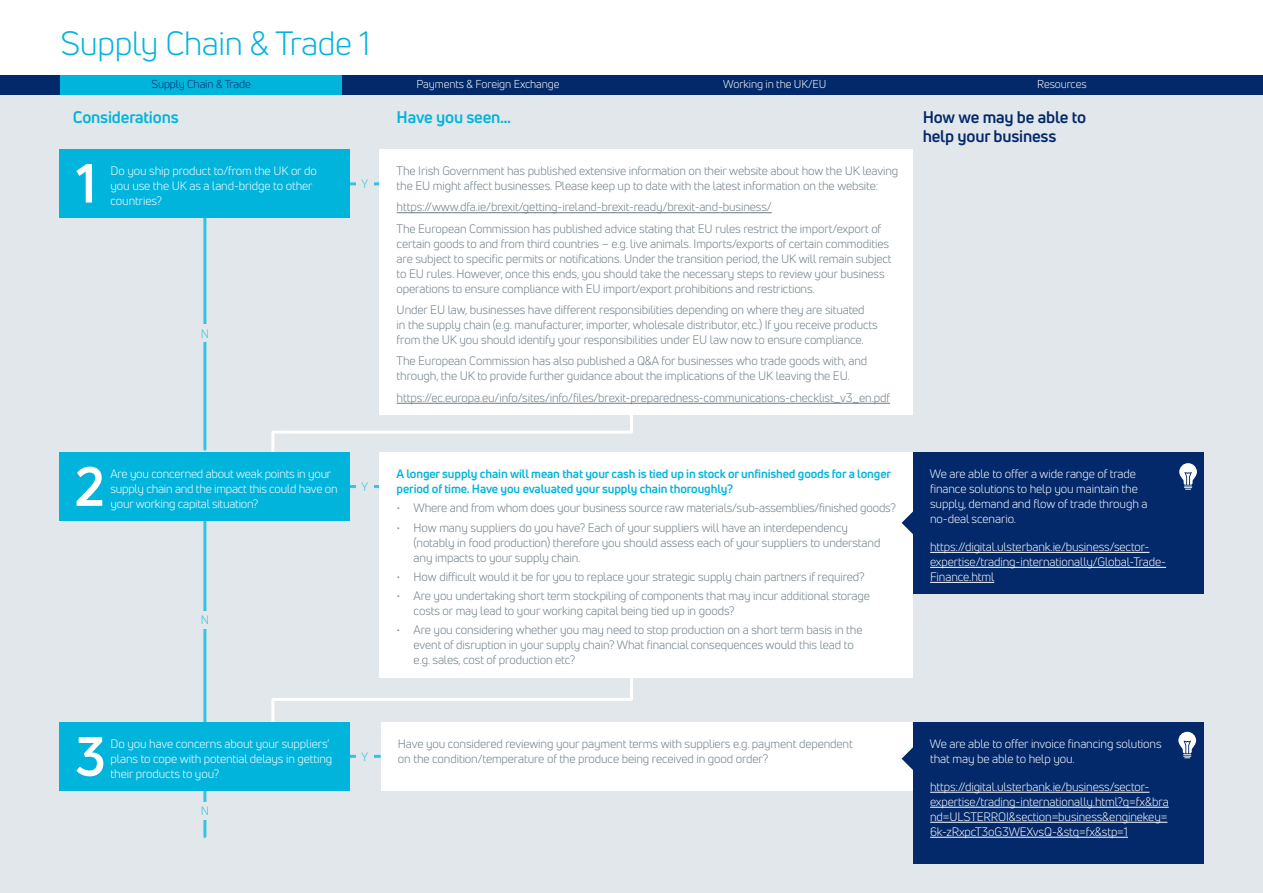
<style>
.page{position:relative;width:1263px;height:893px;background:#fff}
.page>*{position:absolute;margin:0;border:0;box-sizing:border-box;transform-origin:0 0}
.t1{font:700 54px "Uni Neue";color:#fff}
.t2{font:33px "Uni Neue";letter-spacing:-.01em;color:#00b4dc}
.t3{font:700 16.5px/19.5px "Uni Neue";letter-spacing:-.01em;color:#03296a}
.t4{font:700 16.5px "Uni Neue";letter-spacing:-.01em;color:#00b4dc}
.t5{font:12px/15px "Uni Neue";letter-spacing:-.01em;color:#6b7b84}
.t6{font:12px/15px "Uni Neue";letter-spacing:-.01em;color:#fff}
.t7{font:700 12px/15px "Uni Neue";letter-spacing:-.01em;color:#00b4dc}
.t8{font:12px "Uni Neue";color:#35c3e3}
.t9{font:11.25px "Uni Neue";letter-spacing:-.01em;color:#fff}
.t10{font:11.25px "Uni Neue";letter-spacing:-.01em;color:#03296a}
</style>
<div class="page">
<svg style="left:0;top:75px;width:1263px;height:21px;fill:#03296a"></svg>
<div style="left:60px;top:76px;width:282px;height:19px;background:#00b4dc"></div>
<div style="left:342px;top:76px;width:292px;height:19px;background:#03296a"></div>
<div style="left:629px;top:76px;width:291px;height:19px;background:#03296a"></div>
<div style="left:916px;top:76px;width:291px;height:19px;background:#03296a"></div>
<div style="left:0;top:96px;width:1263px;height:797px;background:#e1e7ea"></div>
<hr style="left:203px;top:217px;width:3px;height:232px;background:#35c3e3">
<div style="left:196px;top:325px;width:17px;height:17px;background:#e1e7ea"></div>
<svg style="left:271px;top:401px;width:363px;height:62px"></svg>
<svg style="left:271px;top:664px;width:363px;height:58px"></svg>
<hr style="left:203px;top:514px;width:3px;height:209px;background:#35c3e3">
<div style="left:196px;top:611px;width:17px;height:17px;background:#e1e7ea"></div>
<hr style="left:203px;top:785px;width:3px;height:51px;background:#35c3e3">
<div style="left:196px;top:802px;width:17px;height:17px;background:#e1e7ea"></div>
<hr style="left:350px;top:485px;width:30px;height:3px;background:#35c3e3">
<div style="left:356px;top:478px;width:17px;height:17px;background:#e1e7ea"></div>
<hr style="left:350px;top:755px;width:30px;height:3px;background:#35c3e3">
<div style="left:356px;top:748px;width:17px;height:17px;background:#e1e7ea"></div>
<div style="left:60px;top:452px;width:290px;height:69px;background:#00b4dc"></div>
<div style="left:380px;top:452px;width:533px;height:225px;background:#fff"></div>
<hr style="left:350px;top:182px;width:30px;height:3px;background:#35c3e3">
<div style="left:356px;top:175px;width:17px;height:17px;background:#e1e7ea"></div>
<div style="left:913px;top:452px;width:290px;height:142px;background:#03296a"></div>
<hr style="left:930px;top:552px;width:219px;height:1px;background:#fff">
<hr style="left:930px;top:567px;width:236px;height:1px;background:#fff">
<hr style="left:930px;top:582px;width:64px;height:1px;background:#fff">
<svg style="left:1179px;top:463px;width:18px;height:27px"></svg>
<svg style="left:902px;top:511px;width:11px;height:23px"></svg>
<div style="left:381px;top:722px;width:532px;height:69px;background:#fff"></div>
<div style="left:60px;top:722px;width:290px;height:69px;background:#00b4dc"></div>
<div style="left:60px;top:149px;width:290px;height:69px;background:#00b4dc"></div>
<div style="left:380px;top:149px;width:533px;height:265px;background:#fff"></div>
<hr style="left:397px;top:212px;width:375px;height:1px;background:#6b7b84">
<hr style="left:397px;top:403px;width:493px;height:1px;background:#6b7b84">
<div style="left:913px;top:722px;width:290px;height:141px;background:#03296a"></div>
<hr style="left:930px;top:792px;width:219px;height:1px;background:#fff">
<hr style="left:930px;top:807px;width:239px;height:1px;background:#fff">
<hr style="left:930px;top:822px;width:237px;height:1px;background:#fff">
<hr style="left:930px;top:837px;width:198px;height:1px;background:#fff">
<svg style="left:1178px;top:732px;width:18px;height:26px"></svg>
<svg style="left:902px;top:747px;width:11px;height:23px"></svg>
<h2 class="t2" style="left:60px;top:23px;width:311px">Supply Chain &amp; Trade 1</h2>
<p class="t10" style="left:151px;top:77px;width:101px">Supply Chain &amp; Trade</p>
<p class="t9" style="left:416px;top:77px;width:145px">Payments &amp; Foreign Exchange</p>
<p class="t9" style="left:723px;top:77px;width:105px">Working in the UK/EU</p>
<p class="t9" style="left:1037px;top:77px;width:51px">Resources</p>
<h3 class="t4" style="left:73px;top:107px;width:108px">Considerations</h3>
<h3 class="t4" style="left:397px;top:107px;width:116px">Have you seen…</h3>
<h1 class="t1" style="left:76px;top:149px;width:22px">1</h1>
<p class="t6" style="left:111px;top:163px;width:208px">Do you ship product to/from the UK or do you use the UK as a land-bridge to other countries?</p>
<p class="t5" style="left:397px;top:163px;width:503px">The Irish Government has published extensive information on their website about how the UK leaving the EU might affect businesses. Please keep up to date with the latest information on the website:</p>
<p class="t5" style="left:397px;top:196px;width:486px;line-height:21.5px">https://www.dfa.ie/brexit/getting-ireland-brexit-ready/brexit-and-business/<br>The European Commission has published advice stating that EU rules restrict the import/export of</p>
<p class="t5" style="left:397px;top:236px;width:496px">certain goods to and from third countries – e.g. live animals. Imports/exports of certain commodities are subject to specific permits or notifications. Under the transition period, the UK will remain subject to EU rules. However, once this ends, you should take the necessary steps to review your business operations to ensure compliance with EU import/export prohibitions and restrictions.</p>
<p class="t5" style="left:397px;top:302px;width:483px">Under EU law, businesses have different responsibilities depending on where they are situated<br>in the supply chain (e.g. manufacturer, importer, wholesale distributor, etc.) If you receive products from the UK you should identify your responsibilities under EU law now to ensure compliance.</p>
<p class="t5" style="left:397px;top:354px;width:472px">The European Commission has also published a Q&amp;A for businesses who trade goods with, and through, the UK to provide further guidance about the implications of the UK leaving the EU.</p>
<p class="t5" style="left:397px;top:390px;width:495px">https://ec.europa.eu/info/sites/info/files/brexit-preparedness-communications-checklist_v3_en.pdf</p>
<p class="t8" style="left:362px;top:177px;width:8px">Y</p>
<p class="t8" style="left:201px;top:326px;width:10px">N</p>
<h1 class="t1" style="left:75px;top:453px;width:32px">2</h1>
<p class="t6" style="left:111px;top:466px;width:229px">Are you concerned about weak points in your supply chain and the impact this could have on your working capital situation?</p>
<p class="t7" style="left:397px;top:466px;width:496px">A longer supply chain will mean that your cash is tied up in stock or unfinished goods for a longer period of time. Have you evaluated your supply chain thoroughly?</p>
<p class="t8" style="left:362px;top:480px;width:8px">Y</p>
<p class="t5" style="left:397px;top:500px;width:501px">• Where and from whom does your business source raw materials/sub-assemblies/finished goods?</p>
<p class="t5" style="left:414px;top:520px;width:468px;text-indent:-17px">• How many suppliers do you have? Each of your suppliers will have an interdependency (notably in food production) therefore you should assess each of your suppliers to understand any impacts to your supply chain.</p>
<p class="t5" style="left:397px;top:569px;width:470px">• How difficult would it be for you to replace your strategic supply chain partners if required?</p>
<p class="t5" style="left:414px;top:588px;width:458px;text-indent:-17px">• Are you undertaking short term stockpiling of components that may incur additional storage costs or may lead to your working capital being tied up in goods?</p>
<p class="t5" style="left:414px;top:622px;width:450px;text-indent:-17px">• Are you considering whether you may need to stop production on a short term basis in the event of disruption in your supply chain? What financial consequences would this lead to e.g. sales, cost of production etc?</p>
<p class="t8" style="left:201px;top:613px;width:10px">N</p>
<h3 class="t3" style="left:923px;top:107px;width:165px">How we may be able to help your business</h3>
<p class="t6" style="left:930px;top:466px;width:219px">We are able to offer a wide range of trade finance solutions to help you maintain the supply, demand and flow of trade through a no-deal scenario.</p>
<p class="t6" style="left:930px;top:539px;width:237px">https://digital.ulsterbank.ie/business/sector&shy;expertise/trading-internationally/Global-Trade-<br>Finance.html</p>
<h1 class="t1" style="left:75px;top:722px;width:32px">3</h1>
<p class="t6" style="left:111px;top:736px;width:223px">Do you have concerns about your suppliers’ plans to cope with potential delays in getting their products to you?</p>
<p class="t8" style="left:201px;top:804px;width:10px">N</p>
<p class="t8" style="left:362px;top:749px;width:8px">Y</p>
<p class="t5" style="left:398px;top:736px;width:456px">Have you considered reviewing your payment terms with suppliers e.g. payment dependent</p>
<p class="t5" style="left:398px;top:751px;width:372px">on the condition/temperature of the produce being received in good order?</p>
<p class="t6" style="left:930px;top:736px;width:233px">We are able to offer invoice financing solutions that may be able to help you.</p>
<p class="t6" style="left:930px;top:779px;width:240px">https://digital.ulsterbank.ie/business/sector&shy;expertise/trading-internationally.html?q=fx&amp;bra nd=ULSTERROI&amp;section=business&amp;enginekey= 6k-zRxpcT3oG3WEXvsQ-&amp;stq=fx&amp;stp=1</p>
</div>
